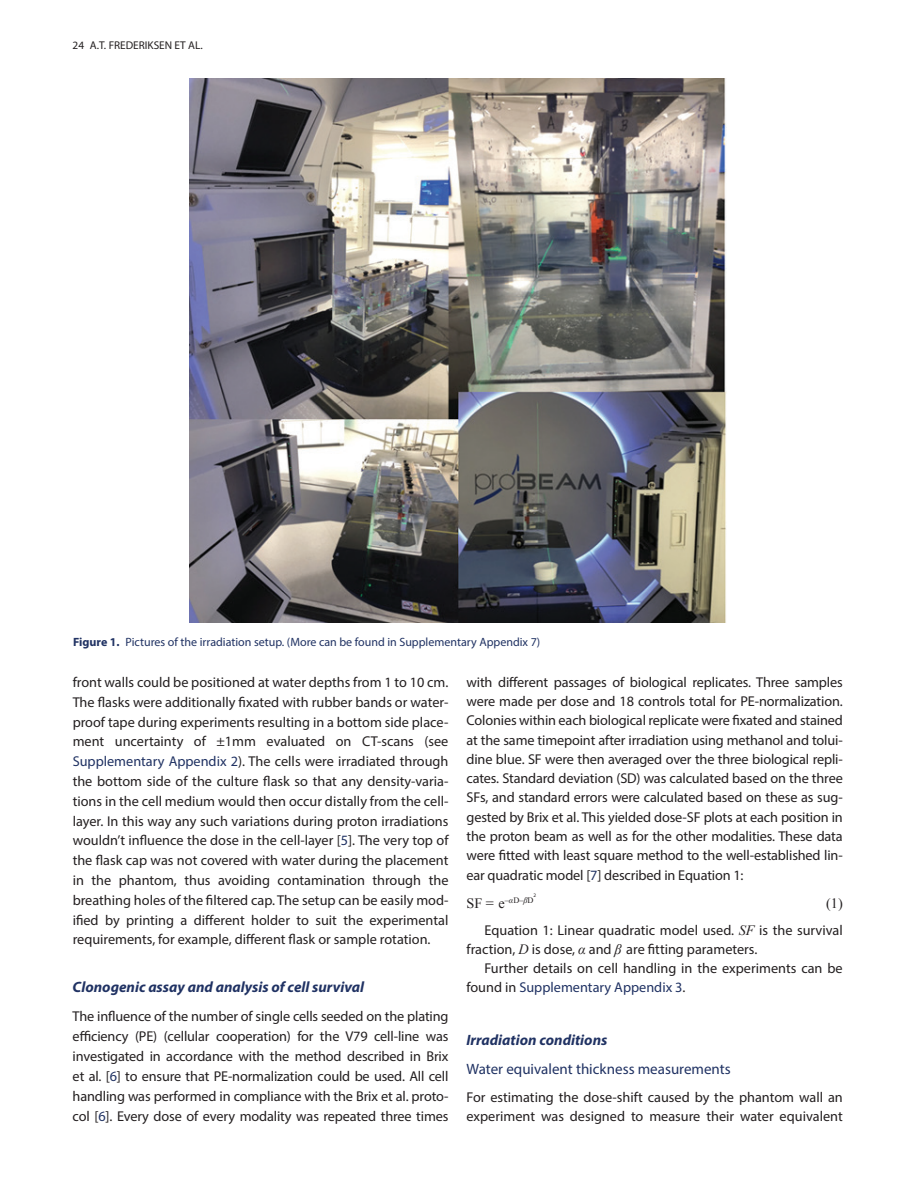
<style>
.page{position:relative;width:915px;height:1191px;background:#fff}
.page>*{position:absolute;margin:0;border:0;box-sizing:border-box;transform-origin:0 0}
.t1{font:italic 700 15px "Myriad Pro";color:#203263}
.t2{font:15px "Myriad Pro";color:#203263}
.t3{font:14.25px/19.8px "Myriad Pro";color:#231f20;text-align:justify}
.t4{font:14.25px "Times New Roman";color:#231f20}
.t5{font:12px "Myriad Pro";color:#203263}
.t6{font:11.25px "Myriad Pro";color:#231f20}
.t7{font:5.25px "Myriad Pro";color:#231f20}
.s1{font-weight:700}
.s2{color:#203263}
.s3{font-family:"Times New Roman";font-style:italic}
</style>
<div class="page">
<img style="left:190px;top:79px;width:535px;height:543px">
<p class="t6" style="left:73px;top:39px;width:132px">24 A.T. FREDERIKSEN ET AL.</p>
<p class="t5" style="left:73px;top:635px;width:468px"><span class="s1">Figure 1.</span> Pictures of the irradiation setup. (More can be found in Supplementary Appendix 7)</p>
<p class="t3" style="left:73px;top:672px;width:377px">front walls could be positioned at water depths from 1 to 10 cm.<br>The flasks were additionally fixated with rubber bands or water&shy;proof tape during experiments resulting in a bottom side place&shy;ment uncertainty of ±1mm evaluated on CT-scans (see <span class="s2">Supplementary Appendix 2</span>). The cells were irradiated through the bottom side of the culture flask so that any density-varia&shy;tions in the cell medium would then occur distally from the cell&shy;layer. In this way any such variations during proton irradiations wouldn’t influence the dose in the cell-layer [<span class="s2">5</span>]. The very top of the flask cap was not covered with water during the placement in the phantom, thus avoiding contamination through the breathing holes of the filtered cap. The setup can be easily mod&shy;ified by printing a different holder to suit the experimental requirements, for example, different flask or sample rotation.</p>
<p class="t1" style="left:73px;top:977px;width:293px">Clonogenic assay and analysis of cell survival</p>
<p class="t3" style="left:73px;top:1006px;width:377px">The influence of the number of single cells seeded on the plating efficiency (PE) (cellular cooperation) for the V79 cell-line was investigated in accordance with the method described in Brix et al. [<span class="s2">6</span>] to ensure that PE-normalization could be used. All cell handling was performed in compliance with the Brix et al. proto&shy;col [<span class="s2">6</span>]. Every dose of every modality was repeated three times</p>
<p class="t3" style="left:466px;top:672px;width:378px;line-height:19.2px">with different passages of biological replicates. Three samples were made per dose and 18 controls total for PE-normalization.<br>Colonies within each biological replicate were fixated and stained at the same timepoint after irradiation using methanol and tolui&shy;dine blue. SF were then averaged over the three biological repli&shy;cates. Standard deviation (SD) was calculated based on the three SFs, and standard errors were calculated based on these as sug&shy;gested by Brix et al. This yielded dose-SF plots at each position in the proton beam as well as for the other modalities. These data were fitted with least square method to the well-established lin&shy;ear quadratic model [<span class="s2">7</span>] described in Equation 1:</p>
<p class="t4" style="left:466px;top:893px;width:69px">SF = e<sup>–</sup><sup>α</sup><sup>D–</sup><sup>β</sup><sup>D</sup></p>
<p class="t7" style="left:533px;top:892px;width:4px">2</p>
<p class="t4" style="left:825px;top:893px;width:18px">(1)</p>
<p class="t3" style="left:466px;top:920px;width:377px;line-height:19.2px;text-indent:18px">Equation 1: Linear quadratic model used. <span class="s3">SF</span> is the survival fraction, <span class="s3">D</span> is dose, <span class="s3">α</span> and <span class="s3">β</span> are fitting parameters.</p>
<p class="t3" style="left:466px;top:958px;width:377px;line-height:19.2px;text-indent:18px">Further details on cell handling in the experiments can be found in <span class="s2">Supplementary Appendix 3</span>.</p>
<p class="t1" style="left:466px;top:1029px;width:142px">Irradiation conditions</p>
<p class="t2" style="left:466px;top:1059px;width:266px">Water equivalent thickness measurements</p>
<p class="t3" style="left:466px;top:1087px;width:377px;line-height:18.9px">For estimating the dose-shift caused by the phantom wall an experiment was designed to measure their water equivalent</p>
</div>
